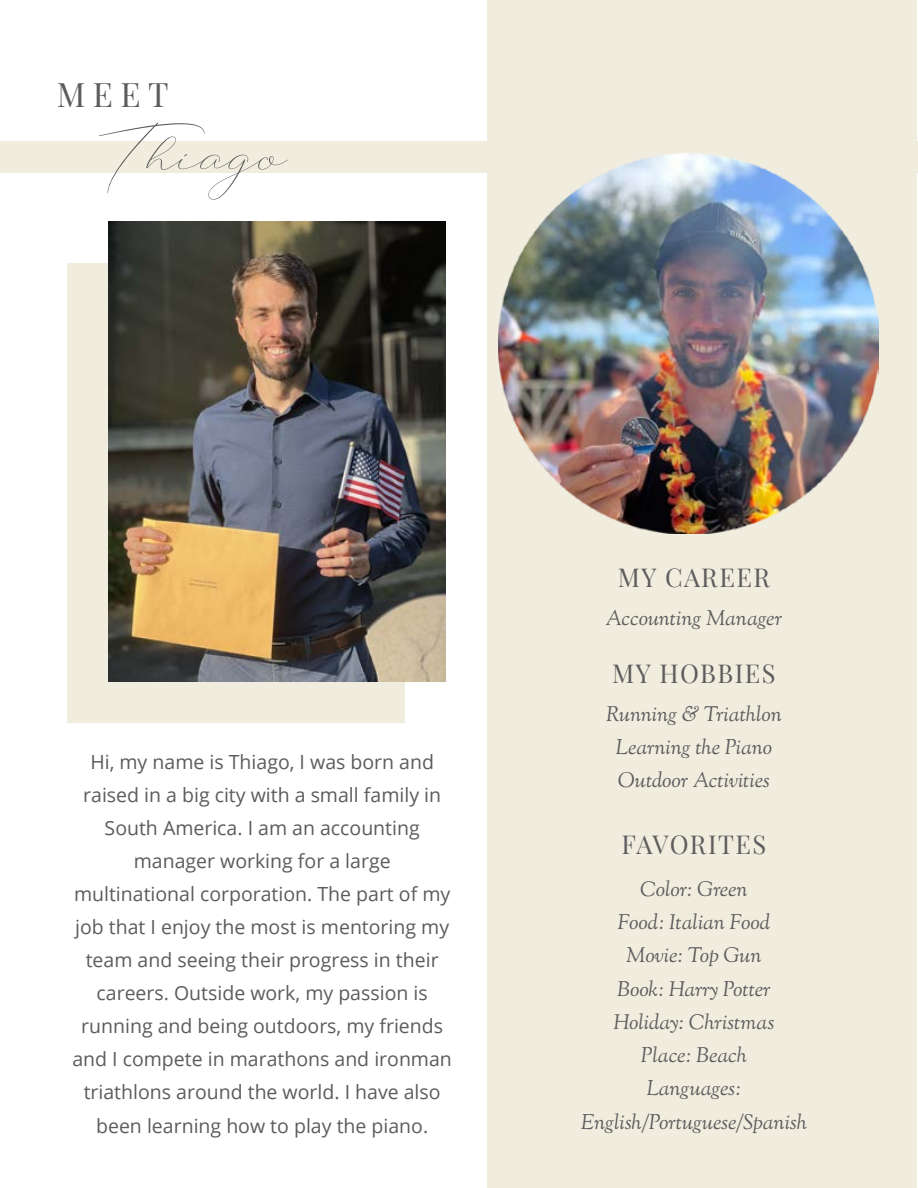
<style>
.page{position:relative;width:918px;height:1188px;background:#fff}
.page>*{position:absolute;margin:0;border:0;box-sizing:border-box;transform-origin:0 0}
.t1{font:90px "Botterill Signature";color:#5d5c5d}
.t2{font:33px "Playfair Display";color:#5d5c5d}
.t3{font:25.5px "Playfair Display";letter-spacing:.06em;color:#5d5c5d}
.t4{font:italic 21px/33.2px "Sorts Mill Goudy";color:#5d5c5d;text-align:center}
.t5{font:19.5px/33px "Open Sans";color:#5d5c5d;text-align:center}
</style>
<div class="page">
<div style="left:0;top:141px;width:918px;height:31px;background:#f0ecde"></div>
<div style="left:68px;top:263px;width:337px;height:459px;background:#f0ecde"></div>
<div style="left:488px;top:0;width:429px;height:1188px;background:#f0ecde"></div>
<img style="left:108px;top:222px;width:338px;height:459px">
<img style="left:498px;top:153px;width:380px;height:380px">
<h2 class="t2" style="left:57px;top:69px;width:113px">MEET</h2>
<h1 class="t1" style="left:98px;top:109px;width:191px">Thiago</h1>
<p class="t5" style="left:72px;top:745px;width:381px">Hi, my name is Thiago, I was born and raised in a big city with a small family in South America. I am an accounting manager working for a large multinational corporation. The part of my job that I enjoy the most is mentoring my team and seeing their progress in their careers. Outside work, my passion is running and being outdoors, my friends and I compete in marathons and ironman triathlons around the world. I have also been learning how to play the piano.</p>
<h3 class="t3" style="left:618px;top:557px;width:154px">MY CAREER</h3>
<p class="t4" style="left:606px;top:603px;width:178px">Accounting Manager</p>
<h3 class="t3" style="left:612px;top:654px;width:165px">MY HOBBIES</h3>
<p class="t4" style="left:606px;top:699px;width:177px">Running &amp; Triathlon<br>Learning the Piano<br>Outdoor Activities</p>
<h3 class="t3" style="left:622px;top:825px;width:146px">FAVORITES</h3>
<p class="t4" style="left:581px;top:874px;width:227px">Color: Green<br>Food: Italian Food<br>Movie: Top Gun<br>Book: Harry Potter<br>Holiday: Christmas<br>Place: Beach<br>Languages:<br>English/Portuguese/Spanish</p>
</div>
